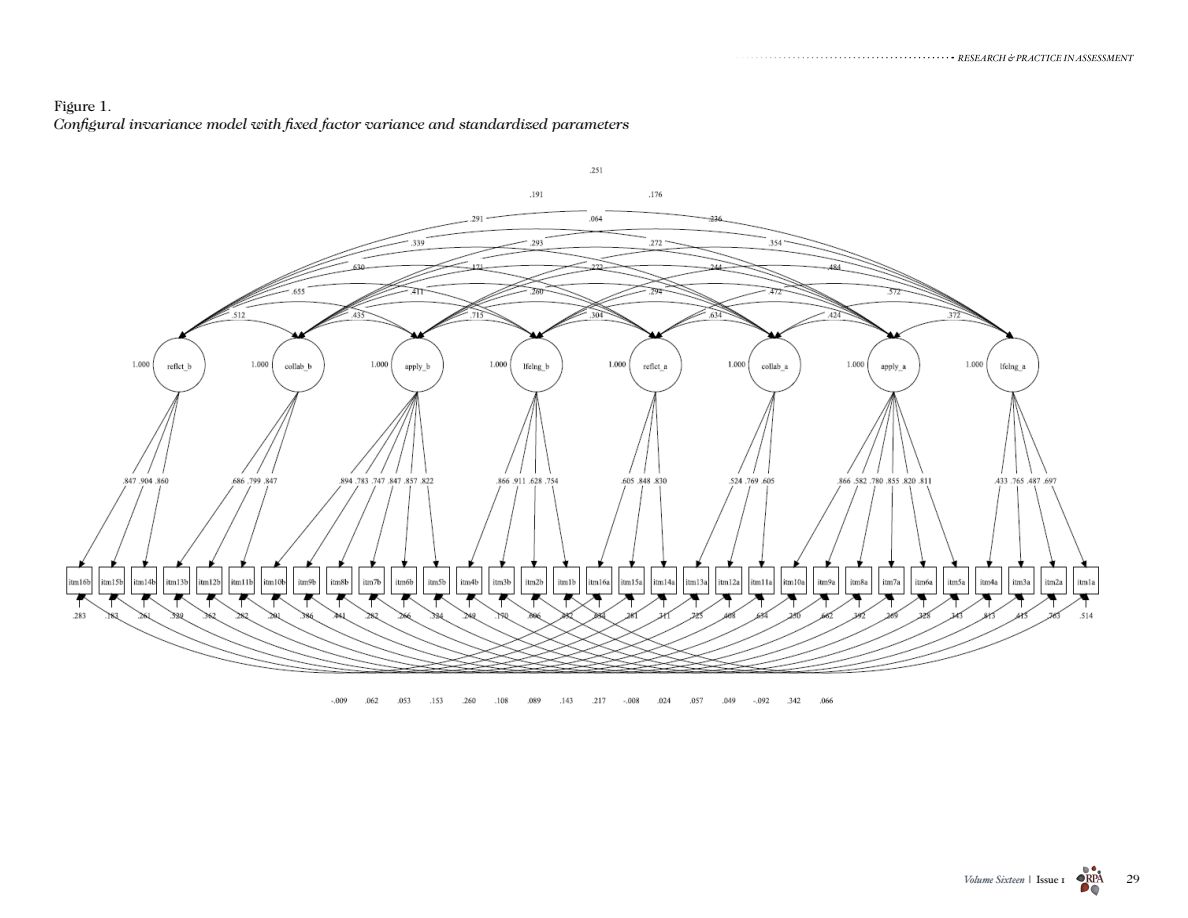
<style>
.page{position:relative;width:1188px;height:918px;background:#fff}
.page>*{position:absolute;margin:0;border:0;box-sizing:border-box;transform-origin:0 0}
.t1{font:italic 15px "Caslon Two Twenty Four";letter-spacing:-.01em;color:#000}
.t2{font:15px "Caslon Two Twenty Four";letter-spacing:-.01em;color:#000}
.t3{font:12px "Caslon Two Twenty Four";color:#000}
.t4{font:italic 10.5px "Hoefler Text";color:#37434f}
.s1{font-style:normal;color:#000}
</style>
<div class="page">
<img style="left:1076px;top:865px;width:28px;height:31px">
<svg style="left:737px;top:54px;width:397px;height:7px"></svg>
<img style="left:66px;top:167px;width:1033px;height:537px">
<p class="t2" style="left:54px;top:97px;width:59px">Figure 1.</p>
<p class="t1" style="left:54px;top:115px;width:577px">Configural invariance model with fixed factor variance and standardized parameters</p>
<p class="t4" style="left:964px;top:874px;width:103px">Volume Sixteen <span class="s1">| Issue 1</span></p>
<p class="t3" style="left:1127px;top:872px;width:15px">29</p>
</div>
